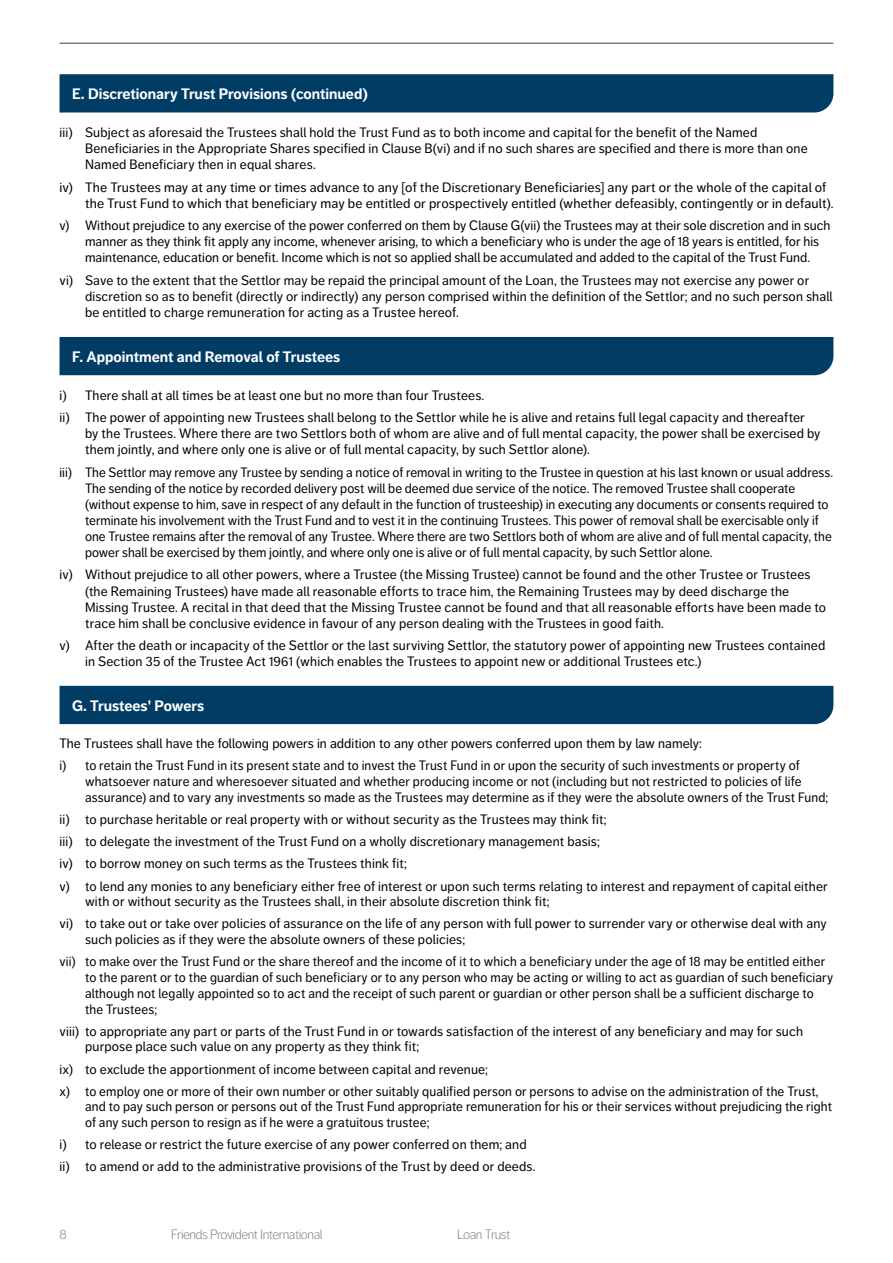
<style>
.page{position:relative;width:893px;height:1263px;background:#fff}
.page>*{position:absolute;margin:0;border:0;box-sizing:border-box;transform-origin:0 0}
.Body_text{font:700 15px "Friends Life Dagny";color:#fff}
.App_Form_Body_Text{font:13.5px/16px "Friends Life Dagny";letter-spacing:.01em;color:#000}
.t1{font:300 13.5px "Friends Life Dagny";letter-spacing:-.035em;color:#7c7b7b}
</style>
<div class="page">
<hr style="left:60px;top:43px;width:773px;height:1px;background:#7c7b7b">
<div style="left:60px;top:74px;width:773px;height:38px;background:#003c64"></div>
<div style="left:60px;top:337px;width:773px;height:38px;background:#003c64"></div>
<div style="left:60px;top:686px;width:773px;height:38px;background:#003c64"></div>
<p class="Body_text" style="left:72px;top:85px;width:297px">E. Discretionary Trust Provisions (continued)</p>
<p class="App_Form_Body_Text" style="left:85px;top:124px;width:724px;text-indent:-26px">iii) Subject as aforesaid the Trustees shall hold the Trust Fund as to both income and capital for the benefit of the Named<br>Beneficiaries in the Appropriate Shares specified in Clause B(vi) and if no such shares are specified and there is more than one<br>Named Beneficiary then in equal shares.</p>
<p class="App_Form_Body_Text" style="left:85px;top:179px;width:750px;text-indent:-26px">iv) The Trustees may at any time or times advance to any [of the Discretionary Beneficiaries] any part or the whole of the capital of the Trust Fund to which that beneficiary may be entitled or prospectively entitled (whether defeasibly, contingently or in default).</p>
<p class="App_Form_Body_Text" style="left:85px;top:217px;width:747px;text-indent:-26px">v) Without prejudice to any exercise of the power conferred on them by Clause G(vii) the Trustees may at their sole discretion and in such manner as they think fit apply any income, whenever arising, to which a beneficiary who is under the age of 18 years is entitled, for his maintenance, education or benefit. Income which is not so applied shall be accumulated and added to the capital of the Trust Fund.</p>
<p class="App_Form_Body_Text" style="left:85px;top:272px;width:749px;text-indent:-26px">vi) Save to the extent that the Settlor may be repaid the principal amount of the Loan, the Trustees may not exercise any power or discretion so as to benefit (directly or indirectly) any person comprised within the definition of the Settlor; and no such person shall be entitled to charge remuneration for acting as a Trustee hereof.</p>
<p class="Body_text" style="left:72px;top:348px;width:270px">F. Appointment and Removal of Trustees</p>
<p class="App_Form_Body_Text" style="left:60px;top:387px;width:426px">i) There shall at all times be at least one but no more than four Trustees.</p>
<p class="App_Form_Body_Text" style="left:85px;top:410px;width:737px;text-indent:-26px">ii) The power of appointing new Trustees shall belong to the Settlor while he is alive and retains full legal capacity and thereafter by the Trustees. Where there are two Settlors both of whom are alive and of full mental capacity, the power shall be exercised by them jointly, and where only one is alive or of full mental capacity, by such Settlor alone).</p>
<p class="App_Form_Body_Text" style="left:85px;top:464px;width:749px;text-indent:-26px">iii) The Settlor may remove any Trustee by sending a notice of removal in writing to the Trustee in question at his last known or usual address.<br>The sending of the notice by recorded delivery post will be deemed due service of the notice. The removed Trustee shall cooperate (without expense to him, save in respect of any default in the function of trusteeship) in executing any documents or consents required to terminate his involvement with the Trust Fund and to vest it in the continuing Trustees. This power of removal shall be exercisable only if one Trustee remains after the removal of any Trustee. Where there are two Settlors both of whom are alive and of full mental capacity, the power shall be exercised by them jointly, and where only one is alive or of full mental capacity, by such Settlor alone.</p>
<p class="App_Form_Body_Text" style="left:85px;top:567px;width:742px;text-indent:-26px">iv) Without prejudice to all other powers, where a Trustee (the Missing Trustee) cannot be found and the other Trustee or Trustees (the Remaining Trustees) have made all reasonable efforts to trace him, the Remaining Trustees may by deed discharge the Missing Trustee. A recital in that deed that the Missing Trustee cannot be found and that all reasonable efforts have been made to trace him shall be conclusive evidence in favour of any person dealing with the Trustees in good faith.</p>
<p class="App_Form_Body_Text" style="left:85px;top:637px;width:742px;text-indent:-26px">v) After the death or incapacity of the Settlor or the last surviving Settlor, the statutory power of appointing new Trustees contained in Section 35 of the Trustee Act 1961 (which enables the Trustees to appoint new or additional Trustees etc.)</p>
<p class="Body_text" style="left:72px;top:697px;width:133px">G. Trustees' Powers</p>
<p class="App_Form_Body_Text" style="left:60px;top:736px;width:644px">The Trustees shall have the following powers in addition to any other powers conferred upon them by law namely:</p>
<p class="App_Form_Body_Text" style="left:85px;top:758px;width:745px;text-indent:-26px">i) to retain the Trust Fund in its present state and to invest the Trust Fund in or upon the security of such investments or property of whatsoever nature and wheresoever situated and whether producing income or not (including but not restricted to policies of life assurance) and to vary any investments so made as the Trustees may determine as if they were the absolute owners of the Trust Fund;</p>
<p class="App_Form_Body_Text" style="left:60px;top:811px;width:549px">ii) to purchase heritable or real property with or without security as the Trustees may think fit;</p>
<p class="App_Form_Body_Text" style="left:60px;top:833px;width:542px">iii) to delegate the investment of the Trust Fund on a wholly discretionary management basis;</p>
<p class="App_Form_Body_Text" style="left:60px;top:856px;width:349px">iv) to borrow money on such terms as the Trustees think fit;</p>
<p class="App_Form_Body_Text" style="left:85px;top:878px;width:744px;text-indent:-26px">v) to lend any monies to any beneficiary either free of interest or upon such terms relating to interest and repayment of capital either with or without security as the Trustees shall, in their absolute discretion think fit;</p>
<p class="App_Form_Body_Text" style="left:85px;top:916px;width:743px;text-indent:-26px">vi) to take out or take over policies of assurance on the life of any person with full power to surrender vary or otherwise deal with any such policies as if they were the absolute owners of these policies;</p>
<p class="App_Form_Body_Text" style="left:85px;top:954px;width:750px;text-indent:-26px">vii) to make over the Trust Fund or the share thereof and the income of it to which a beneficiary under the age of 18 may be entitled either to the parent or to the guardian of such beneficiary or to any person who may be acting or willing to act as guardian of such beneficiary although not legally appointed so to act and the receipt of such parent or guardian or other person shall be a sufficient discharge to the Trustees;</p>
<p class="App_Form_Body_Text" style="left:85px;top:1023px;width:719px;text-indent:-26px">viii) to appropriate any part or parts of the Trust Fund in or towards satisfaction of the interest of any beneficiary and may for such purpose place such value on any property as they think fit;</p>
<p class="App_Form_Body_Text" style="left:60px;top:1061px;width:430px">ix) to exclude the apportionment of income between capital and revenue;</p>
<p class="App_Form_Body_Text" style="left:85px;top:1083px;width:749px;text-indent:-26px">x) to employ one or more of their own number or other suitably qualified person or persons to advise on the administration of the Trust, and to pay such person or persons out of the Trust Fund appropriate remuneration for his or their services without prejudicing the right of any such person to resign as if he were a gratuitous trustee;</p>
<p class="App_Form_Body_Text" style="left:60px;top:1137px;width:469px">i) to release or restrict the future exercise of any power conferred on them; and</p>
<p class="App_Form_Body_Text" style="left:60px;top:1159px;width:478px">ii) to amend or add to the administrative provisions of the Trust by deed or deeds.</p>
<p class="t1" style="left:60px;top:1226px;width:9px">8</p>
<p class="t1" style="left:171px;top:1226px;width:153px">Friends Provident International</p>
<p class="t1" style="left:457px;top:1226px;width:55px">Loan Trust</p>
</div>
